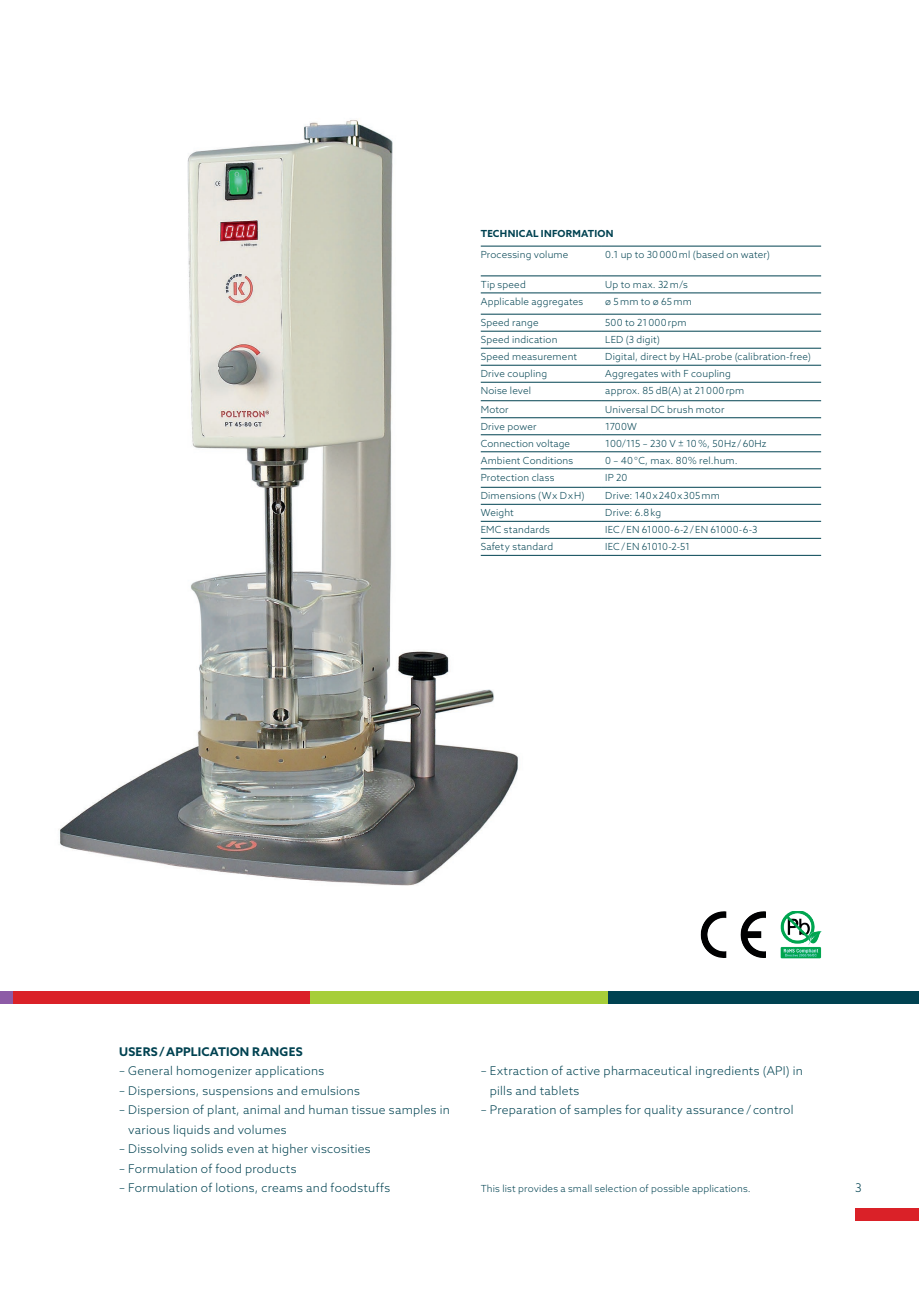
<style>
.page{position:relative;width:919px;height:1289px;background:#fff}
.page>*{position:absolute;margin:0;border:0;box-sizing:border-box;transform-origin:0 0}
.t1{font:300 12px/19.5px "Azo Sans";letter-spacing:.02em;color:#004251}
.t2{font:700 12px "Azo Sans";letter-spacing:.02em;color:#004251}
.t3{font:300 9.75px "Azo Sans";letter-spacing:.02em;color:#004251}
.t4{font:300 9.75px "Azo Sans";color:#004251}
.t5{font:700 9.75px "Azo Sans";letter-spacing:.025em;color:#004251}
.t6{font:300 9.75px "Azo Sans";letter-spacing:-.015em;color:#004251}
</style>
<div class="page">
<div style="left:855px;top:1208px;width:63px;height:12px;background:#da2128"></div>
<img style="left:58px;top:120px;width:484px;height:766px">
<img style="left:740px;top:911px;width:22px;height:37px">
<img style="left:780px;top:911px;width:41px;height:47px">
<div style="left:0;top:991px;width:13px;height:12px;background:#8d5ba6"></div>
<div style="left:13px;top:991px;width:297px;height:12px;background:#da2128"></div>
<div style="left:310px;top:991px;width:298px;height:12px;background:#a6ce39"></div>
<div style="left:608px;top:991px;width:310px;height:12px;background:#004251"></div>
<hr style="left:480px;top:246px;width:121px;height:1px;background:#004251">
<hr style="left:601px;top:246px;width:220px;height:1px;background:#004251">
<hr style="left:480px;top:275px;width:121px;height:1px;background:#004251">
<hr style="left:601px;top:275px;width:220px;height:1px;background:#004251">
<hr style="left:480px;top:292px;width:121px;height:1px;background:#004251">
<hr style="left:601px;top:292px;width:220px;height:1px;background:#004251">
<hr style="left:480px;top:314px;width:121px;height:1px;background:#004251">
<hr style="left:601px;top:314px;width:220px;height:1px;background:#004251">
<hr style="left:601px;top:331px;width:220px;height:1px;background:#004251">
<hr style="left:601px;top:348px;width:220px;height:1px;background:#004251">
<hr style="left:601px;top:365px;width:220px;height:1px;background:#004251">
<hr style="left:601px;top:382px;width:220px;height:1px;background:#004251">
<hr style="left:601px;top:400px;width:220px;height:1px;background:#004251">
<hr style="left:480px;top:417px;width:121px;height:1px;background:#004251">
<hr style="left:601px;top:417px;width:220px;height:1px;background:#004251">
<hr style="left:480px;top:434px;width:121px;height:1px;background:#004251">
<hr style="left:601px;top:434px;width:220px;height:1px;background:#004251">
<hr style="left:480px;top:451px;width:121px;height:1px;background:#004251">
<hr style="left:601px;top:451px;width:220px;height:1px;background:#004251">
<hr style="left:480px;top:468px;width:121px;height:1px;background:#004251">
<hr style="left:601px;top:468px;width:220px;height:1px;background:#004251">
<hr style="left:480px;top:487px;width:121px;height:1px;background:#004251">
<hr style="left:601px;top:487px;width:220px;height:1px;background:#004251">
<hr style="left:480px;top:504px;width:121px;height:1px;background:#004251">
<hr style="left:601px;top:504px;width:220px;height:1px;background:#004251">
<hr style="left:480px;top:521px;width:121px;height:1px;background:#004251">
<hr style="left:601px;top:521px;width:220px;height:1px;background:#004251">
<hr style="left:480px;top:538px;width:121px;height:1px;background:#004251">
<hr style="left:601px;top:538px;width:220px;height:1px;background:#004251">
<hr style="left:480px;top:555px;width:121px;height:1px;background:#004251">
<hr style="left:601px;top:555px;width:220px;height:1px;background:#004251">
<hr style="left:480px;top:331px;width:121px;height:1px;background:#004251">
<hr style="left:480px;top:348px;width:121px;height:1px;background:#004251">
<hr style="left:480px;top:365px;width:121px;height:1px;background:#004251">
<hr style="left:480px;top:382px;width:121px;height:1px;background:#004251">
<hr style="left:480px;top:400px;width:121px;height:1px;background:#004251">
<p class="t5" style="left:480px;top:227px;width:134px">TECHNICAL INFORMATION</p>
<p class="t3" style="left:480px;top:248px;width:89px">Processing volume</p>
<p class="t3" style="left:605px;top:248px;width:166px">0.1 up to 30000ml (based on water)</p>
<p class="t3" style="left:480px;top:278px;width:47px">Tip speed</p>
<p class="t3" style="left:605px;top:278px;width:84px">Up to max. 32m/s</p>
<p class="t3" style="left:480px;top:295px;width:104px">Applicable aggregates</p>
<p class="t3" style="left:605px;top:295px;width:88px">ø 5mm to ø 65mm</p>
<p class="t3" style="left:480px;top:316px;width:59px">Speed range</p>
<p class="t3" style="left:605px;top:316px;width:83px">500 to 21000rpm</p>
<p class="t3" style="left:480px;top:333px;width:78px">Speed indication</p>
<p class="t3" style="left:605px;top:333px;width:56px">LED (3 digit)</p>
<p class="t3" style="left:480px;top:350px;width:98px">Speed measurement</p>
<p class="t3" style="left:605px;top:350px;width:207px">Digital, direct by HAL-probe (calibration-free)</p>
<p class="t3" style="left:480px;top:367px;width:68px">Drive coupling</p>
<p class="t3" style="left:605px;top:367px;width:127px">Aggregates with F coupling</p>
<p class="t3" style="left:480px;top:384px;width:52px">Noise level</p>
<p class="t3" style="left:605px;top:384px;width:141px">approx. 85 dB(A) at 21000rpm</p>
<p class="t3" style="left:480px;top:403px;width:29px">Motor</p>
<p class="t3" style="left:605px;top:402px;width:121px">Universal DC brush motor</p>
<p class="t3" style="left:480px;top:420px;width:57px">Drive power</p>
<p class="t3" style="left:605px;top:420px;width:33px">1700W</p>
<p class="t3" style="left:480px;top:437px;width:91px">Connection voltage</p>
<p class="t3" style="left:605px;top:436px;width:163px">100/115 – 230 V ± 10%, 50Hz/60Hz</p>
<p class="t3" style="left:480px;top:453px;width:94px">Ambient Conditions</p>
<p class="t3" style="left:605px;top:453px;width:134px">0 – 40°C, max. 80% rel.hum.</p>
<p class="t3" style="left:480px;top:470px;width:75px">Protection class</p>
<p class="t3" style="left:605px;top:471px;width:24px">IP 20</p>
<p class="t3" style="left:480px;top:489px;width:105px">Dimensions (Wx DxH)</p>
<p class="t3" style="left:605px;top:489px;width:116px">Drive: 140x240x305mm</p>
<p class="t3" style="left:480px;top:506px;width:35px">Weight</p>
<p class="t3" style="left:605px;top:506px;width:57px">Drive: 6.8kg</p>
<p class="t3" style="left:480px;top:523px;width:70px">EMC standards</p>
<p class="t4" style="left:605px;top:523px;width:154px">IEC/EN 61000-6-2/EN 61000-6-3</p>
<p class="t3" style="left:480px;top:540px;width:74px">Safety standard</p>
<p class="t6" style="left:605px;top:540px;width:86px">IEC/EN 61010-2-51</p>
<p class="t2" style="left:119px;top:1043px;width:185px">USERS/APPLICATION RANGES</p>
<p class="t1" style="left:119px;top:1060px;width:206px">– General homogenizer applications</p>
<p class="t1" style="left:119px;top:1080px;width:242px">– Dispersions, suspensions and emulsions</p>
<p class="t1" style="left:128px;top:1099px;width:323px;text-indent:-9px">– Dispersion of plant, animal and human tissue samples in various liquids and volumes</p>
<p class="t1" style="left:119px;top:1138px;width:253px">– Dissolving solids even at higher viscosities</p>
<p class="t1" style="left:119px;top:1158px;width:179px">– Formulation of food products</p>
<p class="t1" style="left:119px;top:1177px;width:273px">– Formulation of lotions, creams and foodstuffs</p>
<p class="t1" style="left:490px;top:1060px;width:314px;text-indent:-9px">– Extraction of active pharmaceutical ingredients (API) in pills and tablets</p>
<p class="t1" style="left:480px;top:1099px;width:314px">– Preparation of samples for quality assurance / control</p>
<p class="t3" style="left:480px;top:1182px;width:271px">This list provides a small selection of possible applications.</p>
<p class="t1" style="left:855px;top:1177px;width:8px">3</p>
</div>
